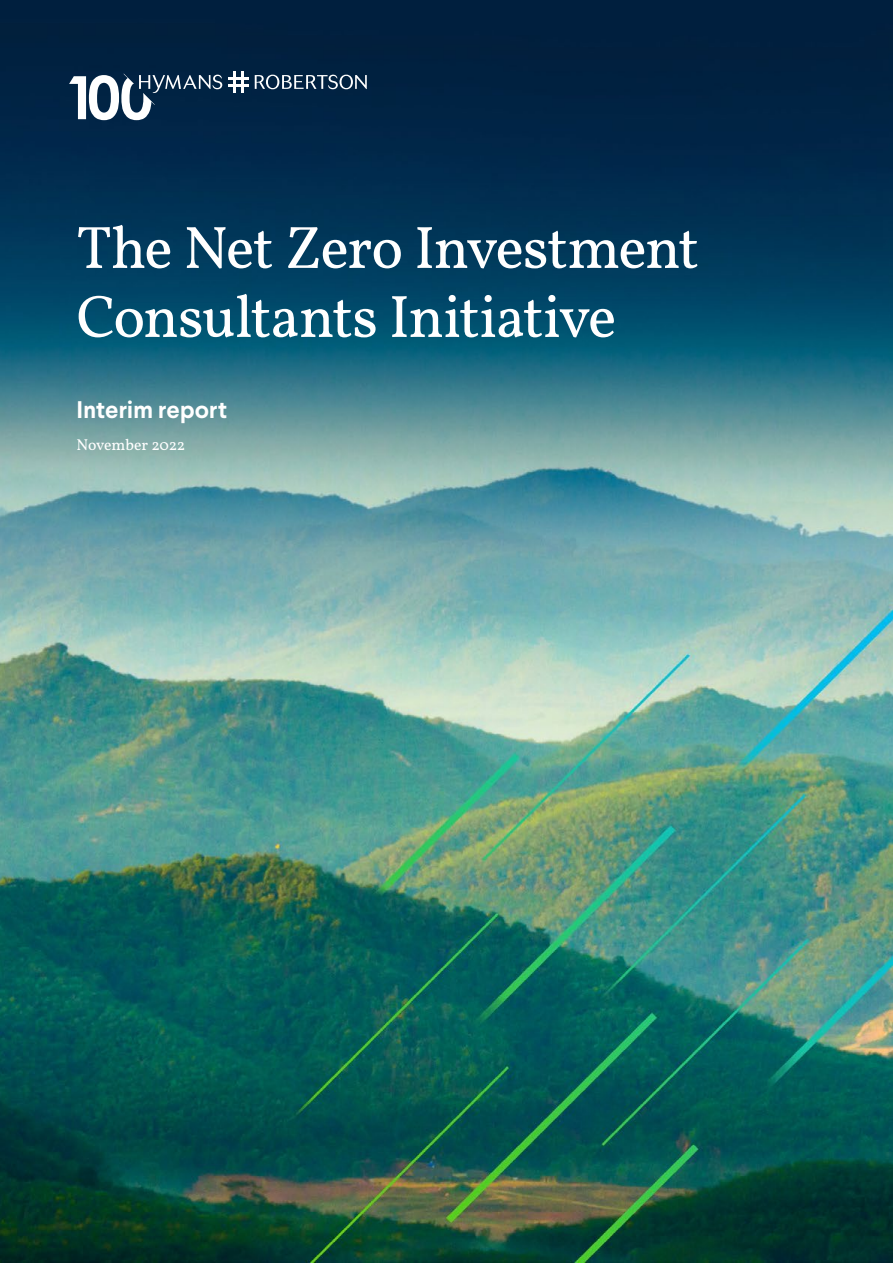
<style>
.page{position:relative;width:893px;height:1263px;background:#fff}
.page>*{position:absolute;margin:0;border:0;box-sizing:border-box;transform-origin:0 0}
.t1{font:60px/69px "Vollkorn";letter-spacing:-.03em;color:#fff}
.t2{font:700 24px "Larsseit";letter-spacing:-.005em;color:#fff}
.t3{font:15.75px "Vollkorn";letter-spacing:-.015em;color:#fff}
</style>
<div class="page">
<img style="left:0;top:0;width:893px;height:1263px">
<svg style="left:255px;top:75px;width:112px;height:14px"></svg>
<svg style="left:228px;top:72px;width:21px;height:20px"></svg>
<svg style="left:69px;top:74px;width:153px;height:46px"></svg>
<p class="t1" style="left:77px;top:215px;width:624px">The Net Zero Investment<br>Consultants Initiative</p>
<p class="t2" style="left:77px;top:395px;width:152px">Interim report</p>
<p class="t3" style="left:77px;top:434px;width:110px">November 2022</p>
</div>
